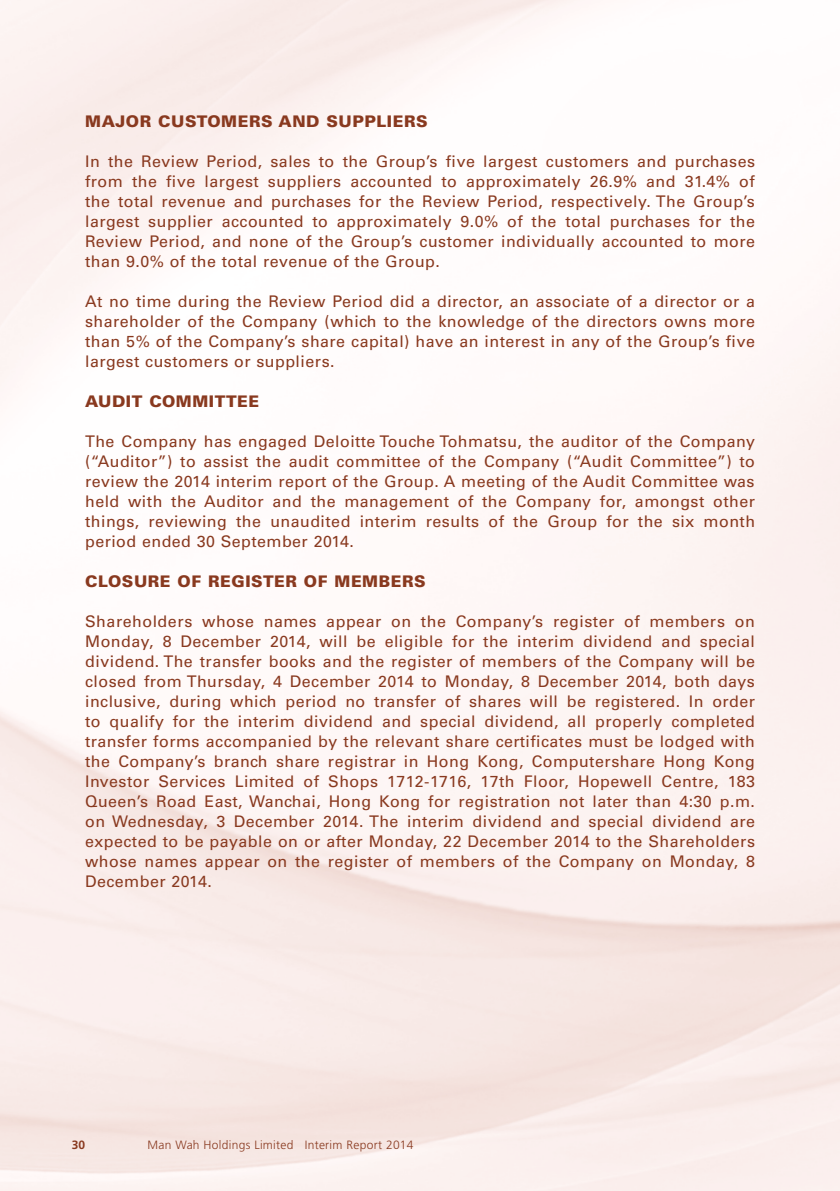
<style>
.page{position:relative;width:840px;height:1191px;background:#fff}
.page>*{position:absolute;margin:0;border:0;box-sizing:border-box;transform-origin:0 0}
.t1{font:16px/20px "Univers LT Std";letter-spacing:.03em;color:#89391f;text-align:justify}
.t2{font:900 16px "Univers LT Std";letter-spacing:.035em;color:#89391f}
.t3{font:300 12px "Frutiger LT Std";letter-spacing:.025em;color:#89391f}
.t4{font:700 12px "Frutiger LT Std";color:#89391f}
</style>
<div class="page">
<p class="t2" style="left:85px;top:111px;width:344px">MAJOR CUSTOMERS AND SUPPLIERS</p>
<p class="t1" style="left:85px;top:151px;width:671px">In the Review Period, sales to the Group’s five largest customers and purchases from the five largest suppliers accounted to approximately 26.9% and 31.4% of the total revenue and purchases for the Review Period, respectively. The Group’s largest supplier accounted to approximately 9.0% of the total purchases for the Review Period, and none of the Group’s customer individually accounted to more than 9.0% of the total revenue of the Group.</p>
<p class="t1" style="left:85px;top:291px;width:671px">At no time during the Review Period did a director, an associate of a director or a shareholder of the Company (which to the knowledge of the directors owns more than 5% of the Company’s share capital) have an interest in any of the Group’s five largest customers or suppliers.</p>
<p class="t2" style="left:85px;top:391px;width:175px">AUDIT COMMITTEE</p>
<p class="t1" style="left:85px;top:431px;width:671px">The Company has engaged Deloitte Touche Tohmatsu, the auditor of the Company (“Auditor”) to assist the audit committee of the Company (“Audit Committee”) to review the 2014 interim report of the Group. A meeting of the Audit Committee was held with the Auditor and the management of the Company for, amongst other things, reviewing the unaudited interim results of the Group for the six month period ended 30 September 2014.</p>
<p class="t2" style="left:85px;top:571px;width:342px">CLOSURE OF REGISTER OF MEMBERS</p>
<p class="t1" style="left:85px;top:611px;width:671px;text-align:left">Shareholders whose names appear on the Company’s register of members on Monday, 8 December 2014, will be eligible for the interim dividend and special dividend. The transfer books and the register of members of the Company will be closed from Thursday, 4 December 2014 to Monday, 8 December 2014, both days inclusive, during which period no transfer of shares will be registered. In order to qualify for the interim dividend and special dividend, all properly completed transfer forms accompanied by the relevant share certificates must be lodged with the Company’s branch share registrar in Hong Kong, Computershare Hong Kong Investor Services Limited of Shops 1712-1716, 17th Floor, Hopewell Centre, 183<br>Queen’s Road East, Wanchai, Hong Kong for registration not later than 4:30 p. m. on Wednesday, 3 December 2014. The interim dividend and special dividend are expected to be payable on or after Monday, 22 December 2014 to the Shareholders whose names appear on the register of members of the Company on Monday, 8<br>December 2014.</p>
<p class="t4" style="left:72px;top:1137px;width:15px">30</p>
<p class="t3" style="left:147px;top:1137px;width:267px">Man Wah Holdings Limited Interim Report 2014</p>
</div>
